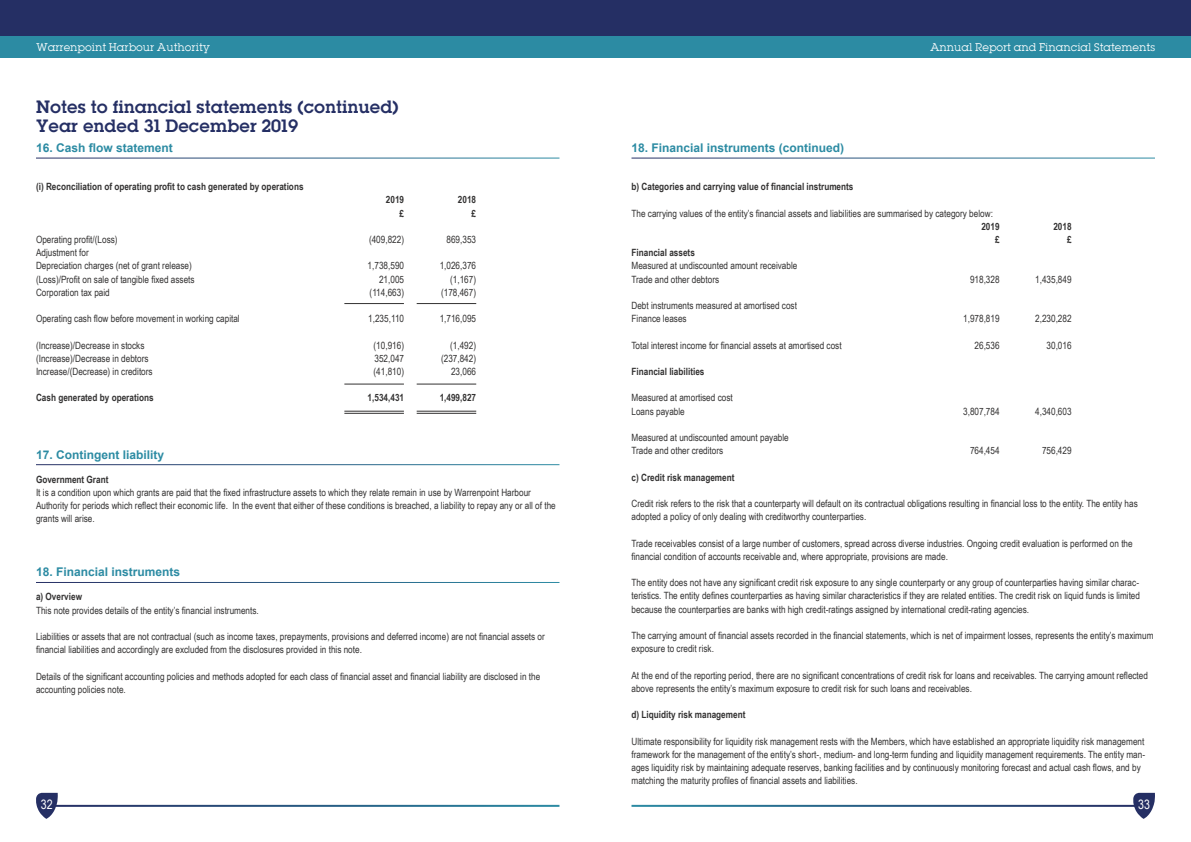
<style>
.page{position:relative;width:1191px;height:842px;background:#fff}
.page>*{position:absolute;margin:0;border:0;box-sizing:border-box;transform-origin:0 0}
.t1{font:16px/19.2px "Lubalin Demi";color:#252f64}
.t2{font:13px "Arial Narrow";color:#fff}
.t3{font:700 12px "Arial";color:#2c8ba3}
.t4{font:10px/13.2px "Arial Narrow";color:#333232}
.t5{font:700 10px "Arial Narrow";color:#333232}
.t6{font:10px "Lubalin";color:#fff}
</style>
<div class="page">
<div style="left:0;top:0;width:1191px;height:37px;background:#252f64"></div>
<svg style="left:36px;top:793px;width:22px;height:26px"></svg>
<hr style="left:344px;top:384px;width:60px;height:1px;background:#333232">
<hr style="left:344px;top:303px;width:60px;height:1px;background:#333232">
<hr style="left:417px;top:384px;width:59px;height:1px;background:#333232">
<hr style="left:417px;top:303px;width:59px;height:1px;background:#333232">
<hr style="left:417px;top:411px;width:59px;height:1px;background:#333232">
<hr style="left:344px;top:411px;width:60px;height:1px;background:#333232">
<hr style="left:417px;top:413px;width:59px;height:1px;background:#333232">
<hr style="left:344px;top:413px;width:60px;height:1px;background:#333232">
<div style="left:0;top:36px;width:596px;height:21px;background:#2c8ba3"></div>
<svg style="left:1132px;top:793px;width:23px;height:26px"></svg>
<div style="left:596px;top:36px;width:595px;height:21px;background:#2c8ba3"></div>
<p class="t6" style="left:36px;top:40px;width:176px">Warrenpoint Harbour Authority</p>
<p class="t6" style="left:930px;top:40px;width:226px">Annual Report and Financial Statements</p>
<h1 class="t1" style="left:36px;top:97px;width:364px">Notes to financial statements (continued)<br>Year ended 31 December 2019</h1>
<p class="t3" style="left:36px;top:139px;width:138px">16. Cash flow statement</p>
<p class="t5" style="left:36px;top:179px;width:269px">(i) Reconciliation of operating profit to cash generated by operations</p>
<p class="t5" style="left:386px;top:192px;width:20px">2019</p>
<p class="t5" style="left:458px;top:192px;width:20px">2018</p>
<p class="t5" style="left:399px;top:205px;width:6px">£</p>
<p class="t5" style="left:471px;top:205px;width:6px">£</p>
<p class="t4" style="left:36px;top:232px;width:83px">Operating profit/(Loss)</p>
<p class="t4" style="left:369px;top:232px;width:37px">(409,822)</p>
<p class="t4" style="left:446px;top:232px;width:31px">869,353</p>
<p class="t4" style="left:36px;top:246px;width:157px">Adjustment for<br>Depreciation charges (net of grant release)</p>
<p class="t4" style="left:368px;top:259px;width:38px">1,738,590</p>
<p class="t4" style="left:440px;top:259px;width:38px">1,026,376</p>
<p class="t4" style="left:36px;top:272px;width:160px">(Loss)/Profit on sale of tangible fixed assets</p>
<p class="t4" style="left:379px;top:272px;width:27px">21,005</p>
<p class="t4" style="left:450px;top:272px;width:27px">(1,167)</p>
<p class="t4" style="left:36px;top:285px;width:75px">Corporation tax paid</p>
<p class="t4" style="left:370px;top:285px;width:36px">(114,663)</p>
<p class="t4" style="left:441px;top:285px;width:37px">(178,467)</p>
<p class="t4" style="left:36px;top:312px;width:205px">Operating cash flow before movement in working capital</p>
<p class="t4" style="left:368px;top:312px;width:37px">1,235,110</p>
<p class="t4" style="left:440px;top:312px;width:38px">1,716,095</p>
<p class="t4" style="left:36px;top:338px;width:110px">(Increase)/Decrease in stocks</p>
<p class="t4" style="left:373px;top:338px;width:32px">(10,916)</p>
<p class="t4" style="left:450px;top:338px;width:27px">(1,492)</p>
<p class="t4" style="left:36px;top:351px;width:114px">(Increase)/Decrease in debtors</p>
<p class="t4" style="left:374px;top:351px;width:31px">352,047</p>
<p class="t4" style="left:441px;top:351px;width:37px">(237,842)</p>
<p class="t4" style="left:36px;top:364px;width:118px">Increase/(Decrease) in creditors</p>
<p class="t4" style="left:373px;top:364px;width:32px">(41,810)</p>
<p class="t4" style="left:451px;top:364px;width:27px">23,066</p>
<p class="t5" style="left:36px;top:390px;width:119px">Cash generated by operations</p>
<p class="t5" style="left:368px;top:390px;width:38px">1,534,431</p>
<p class="t5" style="left:440px;top:390px;width:38px">1,499,827</p>
<p class="t3" style="left:36px;top:446px;width:130px">17. Contingent liability</p>
<p class="t5" style="left:36px;top:471px;width:74px">Government Grant</p>
<p class="t4" style="left:36px;top:485px;width:521px">It is a condition upon which grants are paid that the fixed infrastructure assets to which they relate remain in use by Warrenpoint Harbour<br>Authority for periods which reflect their economic life. In the event that either of these conditions is breached, a liability to repay any or all of the grants will arise.</p>
<p class="t3" style="left:36px;top:564px;width:146px">18. Financial instruments</p>
<p class="t5" style="left:36px;top:589px;width:48px">a) Overview</p>
<p class="t4" style="left:36px;top:603px;width:224px">This note provides details of the entity’s financial instruments.</p>
<p class="t4" style="left:36px;top:629px;width:510px">Liabilities or assets that are not contractual (such as income taxes, prepayments, provisions and deferred income) are not financial assets or financial liabilities and accordingly are excluded from the disclosures provided in this note.</p>
<p class="t4" style="left:36px;top:669px;width:506px">Details of the significant accounting policies and methods adopted for each class of financial asset and financial liability are disclosed in the accounting policies note.</p>
<h2 class="t2" style="left:41px;top:794px;width:13px">32</h2>
<p class="t3" style="left:631px;top:139px;width:214px">18. Financial instruments (continued)</p>
<p class="t5" style="left:631px;top:179px;width:223px">b) Categories and carrying value of financial instruments</p>
<p class="t4" style="left:631px;top:206px;width:363px">The carrying values of the entity’s financial assets and liabilities are summarised by category below:</p>
<p class="t5" style="left:981px;top:219px;width:20px">2019</p>
<p class="t5" style="left:1053px;top:219px;width:20px">2018</p>
<p class="t5" style="left:995px;top:232px;width:6px">£</p>
<p class="t5" style="left:1067px;top:232px;width:6px">£</p>
<p class="t5" style="left:631px;top:245px;width:65px">Financial assets</p>
<p class="t4" style="left:631px;top:259px;width:167px">Measured at undiscounted amount receivable<br>Trade and other debtors</p>
<p class="t4" style="left:970px;top:272px;width:31px">918,328</p>
<p class="t4" style="left:1035px;top:272px;width:38px">1,435,849</p>
<p class="t4" style="left:631px;top:298px;width:167px">Debt instruments measured at amortised cost<br>Finance leases</p>
<p class="t4" style="left:963px;top:312px;width:38px">1,978,819</p>
<p class="t4" style="left:1035px;top:312px;width:38px">2,230,282</p>
<p class="t4" style="left:631px;top:338px;width:212px">Total interest income for financial assets at amortised cost</p>
<p class="t4" style="left:974px;top:338px;width:27px">26,536</p>
<p class="t4" style="left:1046px;top:338px;width:27px">30,016</p>
<p class="t5" style="left:631px;top:364px;width:74px">Financial liabilities</p>
<p class="t4" style="left:631px;top:391px;width:103px">Measured at amortised cost<br>Loans payable</p>
<p class="t4" style="left:963px;top:404px;width:38px">3,807,784</p>
<p class="t4" style="left:1035px;top:404px;width:38px">4,340,603</p>
<p class="t4" style="left:631px;top:430px;width:159px">Measured at undiscounted amount payable<br>Trade and other creditors</p>
<p class="t4" style="left:970px;top:444px;width:31px">764,454</p>
<p class="t4" style="left:1042px;top:444px;width:31px">756,429</p>
<p class="t5" style="left:631px;top:469px;width:104px">c) Credit risk management</p>
<p class="t4" style="left:631px;top:496px;width:508px">Credit risk refers to the risk that a counterparty will default on its contractual obligations resulting in financial loss to the entity. The entity has adopted a policy of only dealing with creditworthy counterparties.</p>
<p class="t4" style="left:631px;top:536px;width:503px">Trade receivables consist of a large number of customers, spread across diverse industries. Ongoing credit evaluation is performed on the financial condition of accounts receivable and, where appropriate, provisions are made.</p>
<p class="t4" style="left:631px;top:576px;width:510px;text-align:justify">The entity does not have any significant credit risk exposure to any single counterparty or any group of counterparties having similar charac&shy;teristics. The entity defines counterparties as having similar characteristics if they are related entities. The credit risk on liquid funds is limited because the counterparties are banks with high credit-ratings assigned by international credit-rating agencies.</p>
<p class="t4" style="left:631px;top:628px;width:523px">The carrying amount of financial assets recorded in the financial statements, which is net of impairment losses, represents the entity’s maximum exposure to credit risk.</p>
<p class="t4" style="left:631px;top:668px;width:518px">At the end of the reporting period, there are no significant concentrations of credit risk for loans and receivables. The carrying amount reflected above represents the entity’s maximum exposure to credit risk for such loans and receivables.</p>
<p class="t5" style="left:631px;top:707px;width:115px">d) Liquidity risk management</p>
<p class="t4" style="left:631px;top:734px;width:515px">Ultimate responsibility for liquidity risk management rests with the Members, which have established an appropriate liquidity risk management framework for the management of the entity’s short-, medium- and long-term funding and liquidity management requirements. The entity man&shy;ages liquidity risk by maintaining adequate reserves, banking facilities and by continuously monitoring forecast and actual cash flows, and by matching the maturity profiles of financial assets and liabilities.</p>
<h2 class="t2" style="left:1138px;top:794px;width:13px">33</h2>
</div>
